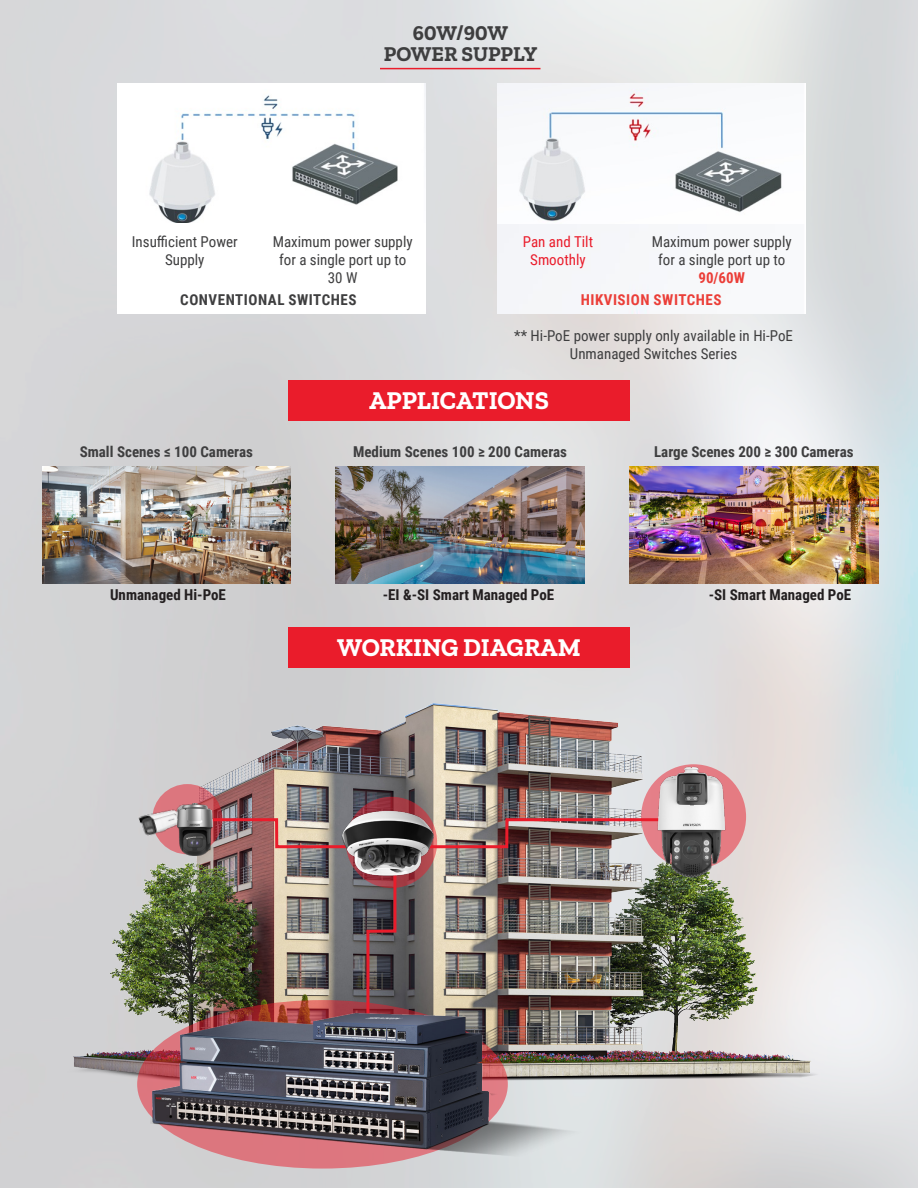
<style>
.page{position:relative;width:918px;height:1188px;background:#fff}
.page>*{position:absolute;margin:0;border:0;box-sizing:border-box;transform-origin:0 0}
.t1{font:700 25.5px "Zilla Slab";color:#fff}
.t2{font:700 21px "Zilla Slab";color:#3e3e3f}
.t3{font:15px/18px "Roboto Condensed";color:#3e3e3f;text-align:center}
.t4{font:700 15px "Roboto Condensed";color:#3e3e3f}
.t5{font:700 15px "Roboto Condensed";color:#231f20}
.t6{font:700 15px "Roboto Condensed";letter-spacing:.035em;color:#3e3e3f}
.t7{font:15px "Roboto Condensed";color:#ea1c2b}
.t8{font:700 15px "Roboto Condensed";letter-spacing:.035em;color:#eb3e38}
.s1{font-weight:700;color:#eb3e38}
</style>
<div class="page">
<img style="left:0;top:0;width:918px;height:1188px">
<div style="left:288px;top:380px;width:342px;height:41px;background:#ea1c2b"></div>
<div style="left:288px;top:627px;width:342px;height:41px;background:#ea1c2b"></div>
<img style="left:49px;top:677px;width:811px;height:416px">
<hr style="left:380px;top:68px;width:161px;height:1px;background:#ea1c2b">
<img style="left:117px;top:84px;width:309px;height:139px">
<div style="left:117px;top:223px;width:309px;height:91px;background:#fff"></div>
<img style="left:497px;top:84px;width:308px;height:140px">
<div style="left:497px;top:224px;width:308px;height:90px;background:#f6f7fa"></div>
<img style="left:42px;top:467px;width:249px;height:116px">
<img style="left:336px;top:467px;width:248px;height:116px">
<img style="left:630px;top:467px;width:248px;height:116px">
<div style="left:641px;top:764px;width:105px;height:105px;background:#e57b81;border-radius:50%"></div>
<svg style="left:152px;top:784px;width:70px;height:70px"></svg>
<svg style="left:346px;top:797px;width:91px;height:91px"></svg>
<img style="left:212px;top:817px;width:124px;height:33px">
<svg style="left:365px;top:878px;width:33px;height:90px;background:#68474d"></svg>
<img style="left:439px;top:817px;width:186px;height:33px">
<img style="left:134px;top:787px;width:66px;height:66px">
<img style="left:178px;top:803px;width:34px;height:53px">
<img style="left:336px;top:808px;width:103px;height:70px">
<img style="left:625px;top:750px;width:114px;height:144px">
<img style="left:150px;top:968px;width:446px;height:219px">
<p class="t2" style="left:413px;top:21px;width:97px">60W/90W</p>
<p class="t2" style="left:384px;top:42px;width:155px">POWER SUPPLY</p>
<p class="t3" style="left:132px;top:232px;width:107px">Insufficient Power</p>
<p class="t3" style="left:165px;top:250px;width:41px">Supply</p>
<p class="t3" style="left:273px;top:232px;width:142px">Maximum power supply for a single port up to<br>30 W</p>
<p class="t7" style="left:523px;top:231px;width:72px">Pan and Tilt</p>
<p class="t7" style="left:530px;top:249px;width:57px">Smoothly</p>
<p class="t3" style="left:652px;top:232px;width:142px">Maximum power supply for a single port up to<br><span class="s1">90/60W</span></p>
<p class="t6" style="left:180px;top:290px;width:178px">CONVENTIONAL SWITCHES</p>
<p class="t8" style="left:581px;top:290px;width:142px">HIKVISION SWITCHES</p>
<p class="t3" style="left:514px;top:326px;width:280px">** Hi-PoE power supply only available in Hi-PoE<br>Unmanaged Switches Series</p>
<p class="t1" style="left:369px;top:386px;width:181px">APPLICATIONS</p>
<p class="t4" style="left:80px;top:441px;width:175px">Small Scenes ≤ 100 Cameras</p>
<p class="t4" style="left:353px;top:441px;width:215px">Medium Scenes 100 ≥ 200 Cameras</p>
<p class="t4" style="left:654px;top:441px;width:201px">Large Scenes 200 ≥ 300 Cameras</p>
<p class="t5" style="left:110px;top:584px;width:117px">Unmanaged Hi-PoE</p>
<p class="t5" style="left:383px;top:584px;width:173px">-EI &amp;-SI Smart Managed PoE</p>
<p class="t5" style="left:709px;top:584px;width:144px">-SI Smart Managed PoE</p>
<p class="t1" style="left:337px;top:633px;width:245px">WORKING DIAGRAM</p>
</div>
